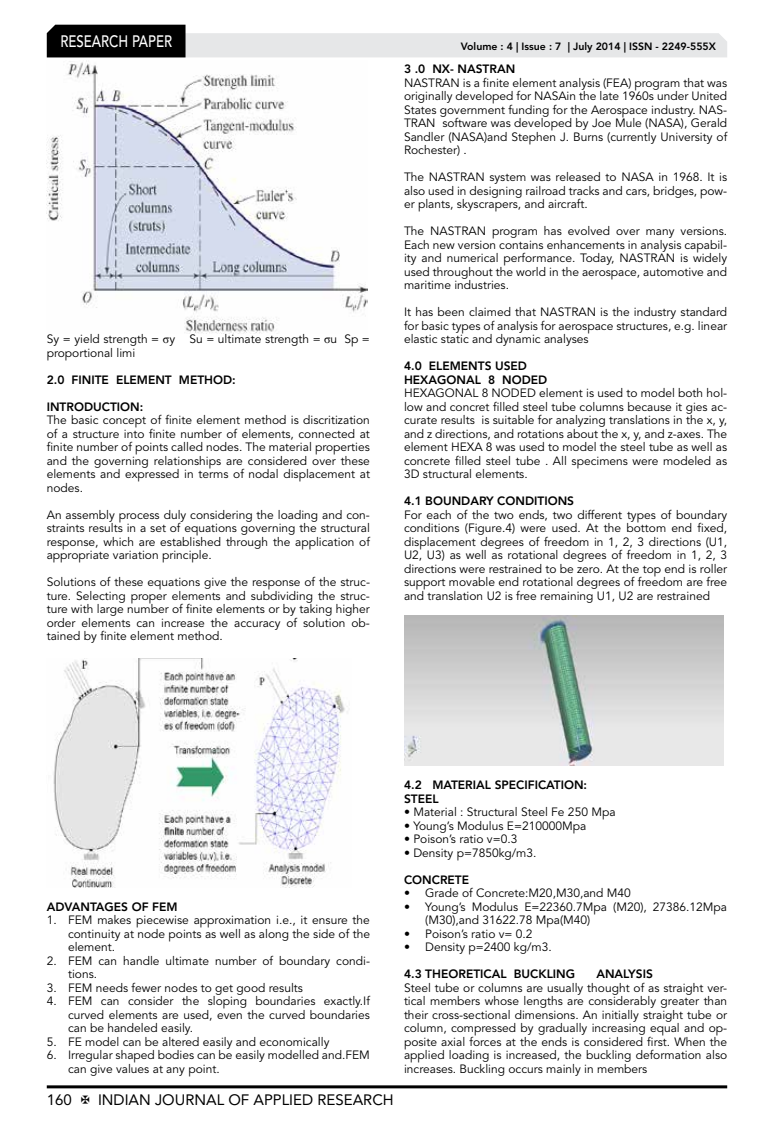
<style>
.page{position:relative;width:774px;height:1136px;background:#fff}
.page>*{position:absolute;margin:0;border:0;box-sizing:border-box;transform-origin:0 0}
.t1{font:500 16.5px "Avenir LT Std";color:#fff;scale:.8 1}
.t2{font:15px "Avenir LT Std";color:#000}
.t3{font:12px/13.5px "Avenir LT Std";color:#000;text-align:justify}
.t4{font:800 12px/13.5px "Avenir LT Std";color:#000}
.t5{font:800 10.5px "Avenir LT Std";color:#000}
.s1{font-family:"Times New Roman"}
</style>
<div class="page">
<hr style="left:47px;top:1085px;width:680px;height:3px;background:#000">
<svg style="left:47px;top:25px;width:680px;height:32px"></svg>
<img style="left:47px;top:61px;width:320px;height:272px">
<img style="left:53px;top:658px;width:295px;height:229px">
<img style="left:404px;top:615px;width:319px;height:150px">
<h1 class="t1" style="left:60px;top:32px;width:139px">RESEARCH PAPER</h1>
<p class="t3" style="left:47px;top:332px;width:325px">Sy = yield strength = <span class="s1">σ</span>y Su = ultimate strength = <span class="s1">σ</span>u Sp = proportional limi</p>
<p class="t4" style="left:47px;top:373px;width:191px">2.0 FINITE ELEMENT METHOD:</p>
<p class="t4" style="left:47px;top:400px;width:98px">INTRODUCTION:</p>
<p class="t3" style="left:47px;top:413px;width:325px">The basic concept of finite element method is discritization of a structure into finite number of elements, connected at finite number of points called nodes. The material properties and the governing relationships are considered over these elements and expressed in terms of nodal displacement at nodes.</p>
<p class="t3" style="left:47px;top:508px;width:325px">An assembly process duly considering the loading and con&shy;straints results in a set of equations governing the structural response, which are established through the application of appropriate variation principle.</p>
<p class="t3" style="left:47px;top:575px;width:325px">Solutions of these equations give the response of the struc&shy;ture. Selecting proper elements and subdividing the struc&shy;ture with large number of finite elements or by taking higher order elements can increase the accuracy of solution ob&shy;tained by finite element method.</p>
<p class="t5" style="left:461px;top:41px;width:257px">Volume : 4 | Issue : 7 | July 2014 | ISSN - 2249-555X</p>
<p class="t4" style="left:404px;top:62px;width:113px">3 .0 NX- NASTRAN</p>
<p class="t3" style="left:404px;top:76px;width:325px">NASTRAN is a finite element analysis (FEA) program that was originally developed for NASAin the late 1960s under United States government funding for the Aerospace industry. NAS-TRAN software was developed by Joe Mule (NASA), Gerald Sandler (NASA)and Stephen J. Burns (currently University of Rochester) .</p>
<p class="t3" style="left:404px;top:170px;width:325px">The NASTRAN system was released to NASA in 1968. It is also used in designing railroad tracks and cars, bridges, pow&shy;er plants, skyscrapers, and aircraft.</p>
<p class="t3" style="left:404px;top:224px;width:325px">The NASTRAN program has evolved over many versions.<br>Each new version contains enhancements in analysis capabil&shy;ity and numerical performance. Today, NASTRAN is widely used throughout the world in the aerospace, automotive and maritime industries.</p>
<p class="t3" style="left:404px;top:305px;width:325px">It has been claimed that NASTRAN is the industry standard for basic types of analysis for aerospace structures, e.g. linear elastic static and dynamic analyses</p>
<p class="t4" style="left:404px;top:359px;width:145px">4.0 ELEMENTS USED<br>HEXAGONAL 8 NODED</p>
<p class="t3" style="left:404px;top:386px;width:325px">HEXAGONAL 8 NODED element is used to model both hol&shy;low and concret filled steel tube columns because it gies ac&shy;curate results is suitable for analyzing translations in the x, y, and z directions, and rotations about the x, y, and z-axes. The element HEXA 8 was used to model the steel tube as well as concrete filled steel tube . All specimens were modeled as 3D structural elements.</p>
<p class="t4" style="left:404px;top:494px;width:172px">4.1 BOUNDARY CONDITIONS</p>
<p class="t3" style="left:404px;top:508px;width:325px">For each of the two ends, two different types of boundary conditions (Figure.4) were used. At the bottom end fixed, displacement degrees of freedom in 1, 2, 3 directions (U1, U2, U3) as well as rotational degrees of freedom in 1, 2, 3 directions were restrained to be zero. At the top end is roller support movable end rotational degrees of freedom are free and translation U2 is free remaining U1, U2 are restrained</p>
<p class="t4" style="left:47px;top:899px;width:132px">ADVANTAGES OF FEM</p>
<p class="t3" style="left:68px;top:913px;width:303px;text-indent:-21px">1. FEM makes piecewise approximation i.e., it ensure the continuity at node points as well as along the side of the element.</p>
<p class="t3" style="left:68px;top:953px;width:303px;text-indent:-21px">2. FEM can handle ultimate number of boundary condi&shy;tions.</p>
<p class="t3" style="left:47px;top:980px;width:258px">3. FEM needs fewer nodes to get good results</p>
<p class="t3" style="left:68px;top:994px;width:303px;text-indent:-21px">4. FEM can consider the sloping boundaries exactly.If curved elements are used, even the curved boundaries can be handeled easily.</p>
<p class="t3" style="left:47px;top:1034px;width:284px">5. FE model can be altered easily and economically</p>
<p class="t3" style="left:68px;top:1048px;width:303px;text-indent:-21px">6. Irregular shaped bodies can be easily modelled and.FEM can give values at any point.</p>
<p class="t2" style="left:47px;top:1090px;width:27px">160</p>
<p class="t2" style="left:98px;top:1090px;width:297px">INDIAN JOURNAL OF APPLIED RESEARCH</p>
<p class="t4" style="left:404px;top:778px;width:185px">4.2 MATERIAL SPECIFICATION:<br>STEEL</p>
<p class="t3" style="left:404px;top:805px;width:213px">• Material : Structural Steel Fe 250 Mpa</p>
<p class="t3" style="left:404px;top:818px;width:184px">• Young’s Modulus E=210000Mpa</p>
<p class="t3" style="left:404px;top:832px;width:115px">• Poison’s ratio v=0.3</p>
<p class="t3" style="left:404px;top:845px;width:134px">• Density p=7850kg/m3.</p>
<p class="t4" style="left:404px;top:872px;width:67px">CONCRETE</p>
<p class="t3" style="left:404px;top:886px;width:228px">• Grade of Concrete:M20,M30,and M40</p>
<p class="t3" style="left:425px;top:899px;width:303px;text-indent:-21px">• Young’s Modulus E=22360.7Mpa (M20), 27386.12Mpa (M30),and 31622.78 Mpa(M40)</p>
<p class="t3" style="left:404px;top:926px;width:130px">• Poison’s ratio v= 0.2</p>
<p class="t3" style="left:404px;top:940px;width:149px">• Density p=2400 kg/m3.</p>
<p class="t4" style="left:404px;top:967px;width:173px">4.3 THEORETICAL BUCKLING</p>
<p class="t4" style="left:596px;top:967px;width:58px">ANALYSIS</p>
<p class="t3" style="left:404px;top:980px;width:325px">Steel tube or columns are usually thought of as straight ver&shy;tical members whose lengths are considerably greater than their cross-sectional dimensions. An initially straight tube or column, compressed by gradually increasing equal and op&shy;posite axial forces at the ends is considered first. When the applied loading is increased, the buckling deformation also increases. Buckling occurs mainly in members</p>
</div>
